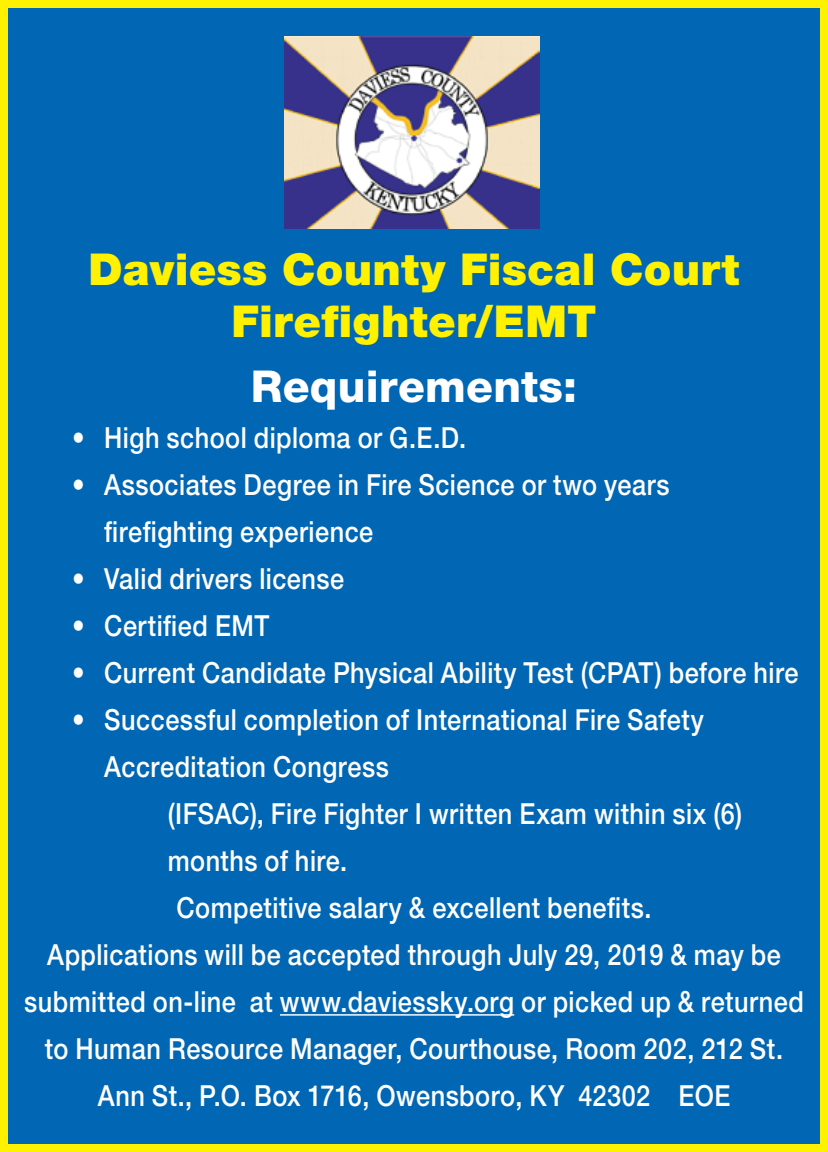
<style>
.page{position:relative;width:828px;height:1152px;background:#0166b3}
.page>*{position:absolute;margin:0;border:0;box-sizing:border-box;transform-origin:0 0}
.t1{font:900 44px/52.8px "Helvetica Neue LT Std";letter-spacing:.005em;color:#fff101;text-align:center}
.t2{font:800 44px "Helvetica Neue LT Std";letter-spacing:.005em;color:#fff}
.t3{font:500 29.2px/46.8px "Helvetica Neue LT Std";letter-spacing:.02em;color:#fff;scale:.87 1}
</style>
<div class="page">
<div style="left:0;top:0;width:828px;height:1152px;border:8px solid #fff101"></div>
<img style="left:285px;top:37px;width:254px;height:192px">
<hr style="left:280px;top:1014px;width:234px;height:2px;background:#fff">
<h1 class="t1" style="left:88px;top:247px;width:653px">Daviess County Fiscal Court<br>Firefighter/EMT</h1>
<h1 class="t2" style="left:251px;top:361px;width:328px">Requirements:</h1>
<p class="t3" style="left:72px;top:418px;width:455px">• High school diploma or G.E.D.</p>
<p class="t3" style="left:104px;top:465px;width:652px;text-indent:-32px">• Associates Degree in Fire Science or two years firefighting experience</p>
<p class="t3" style="left:72px;top:558px;width:314px">• Valid drivers license</p>
<p class="t3" style="left:72px;top:605px;width:228px">• Certified EMT</p>
<p class="t3" style="left:72px;top:652px;width:837px">• Current Candidate Physical Ability Test (CPAT) before hire</p>
<p class="t3" style="left:104px;top:699px;width:691px;text-indent:-32px">• Successful completion of International Fire Safety<br>Accreditation Congress</p>
<p class="t3" style="left:168px;top:793px;width:662px">(IFSAC), Fire Fighter I written Exam within six (6)</p>
<p class="t3" style="left:168px;top:840px;width:208px">months of hire.</p>
<p class="t3" style="left:176px;top:887px;width:548px">Competitive salary &amp; excellent benefits.</p>
<p class="t3" style="left:47px;top:934px;width:845px">Applications will be accepted through July 29, 2019 &amp; may be</p>
<p class="t3" style="left:24px;top:981px;width:898px">submitted on-line at www.daviessky.org or picked up &amp; returned</p>
<p class="t3" style="left:45px;top:1028px;width:850px">to Human Resource Manager, Courthouse, Room 202, 212 St.</p>
<p class="t3" style="left:98px;top:1075px;width:729px">Ann St., P.O. Box 1716, Owensboro, KY 42302 EOE</p>
</div>
